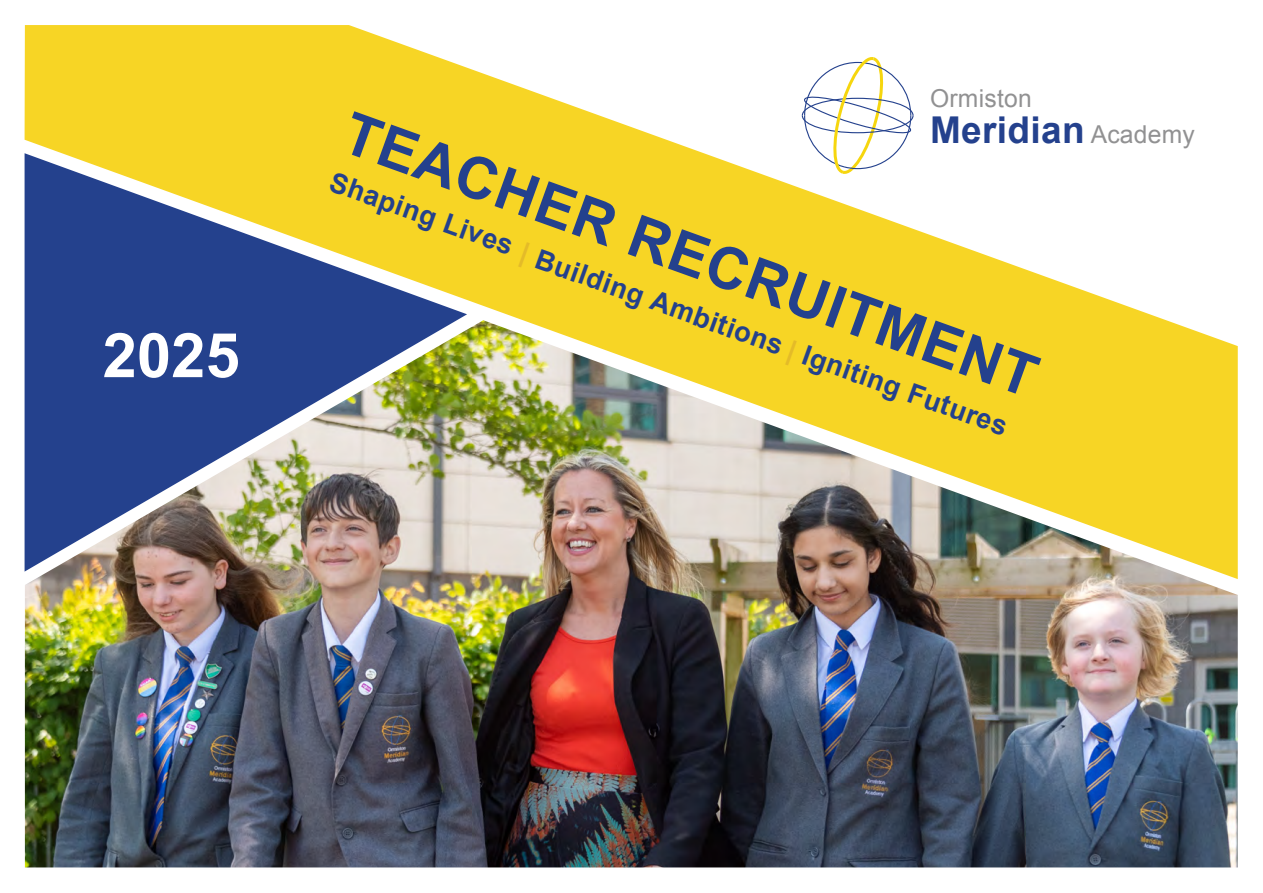
<style>
.page{position:relative;width:1263px;height:893px;background:#fff}
.page>*{position:absolute;margin:0;border:0;box-sizing:border-box;transform-origin:0 0}
.t1{font:700 61.65px "Arial";color:#fff}
.t2{font:700 58.35px "Arial";color:#24418d}
.t3{font:700 37.05px "Arial";letter-spacing:.01em;color:#24418d}
.t4{font:700 27.45px "Arial";color:#24418d}
.t5{font:24.6px "Arial";letter-spacing:.01em;color:#919192}
.s1{font-weight:400;font-size:24.6px;color:#919192}
.s2{color:#e4bb29}
</style>
<div class="page">
<svg style="left:25px;top:25px;width:1141px;height:295px;fill:#f7d525"></svg>
<svg style="left:25px;top:153px;width:442px;height:167px;background:#8a8b6c"></svg>
<svg style="left:801px;top:55px;width:113px;height:121px"></svg>
<img style="left:25px;top:320px;width:1213px;height:547px">
<h1 class="t1" style="left:103px;top:315px;width:139px">2025</h1>
<p class="t5" style="left:930px;top:82px;width:103px">Ormiston</p>
<h3 class="t3" style="left:930px;top:106px;width:266px">Meridian <span class="s1">Academy</span></h3>
<h2 class="t2" style="left:360px;top:93px;width:734px;rotate:20deg">TEACHER RECRUITMENT</h2>
<p class="t4" style="left:337px;top:164px;width:721px;rotate:20deg">Shaping Lives <span class="s2">|</span> Building Ambitions <span class="s2">|</span> Igniting Futures</p>
</div>
